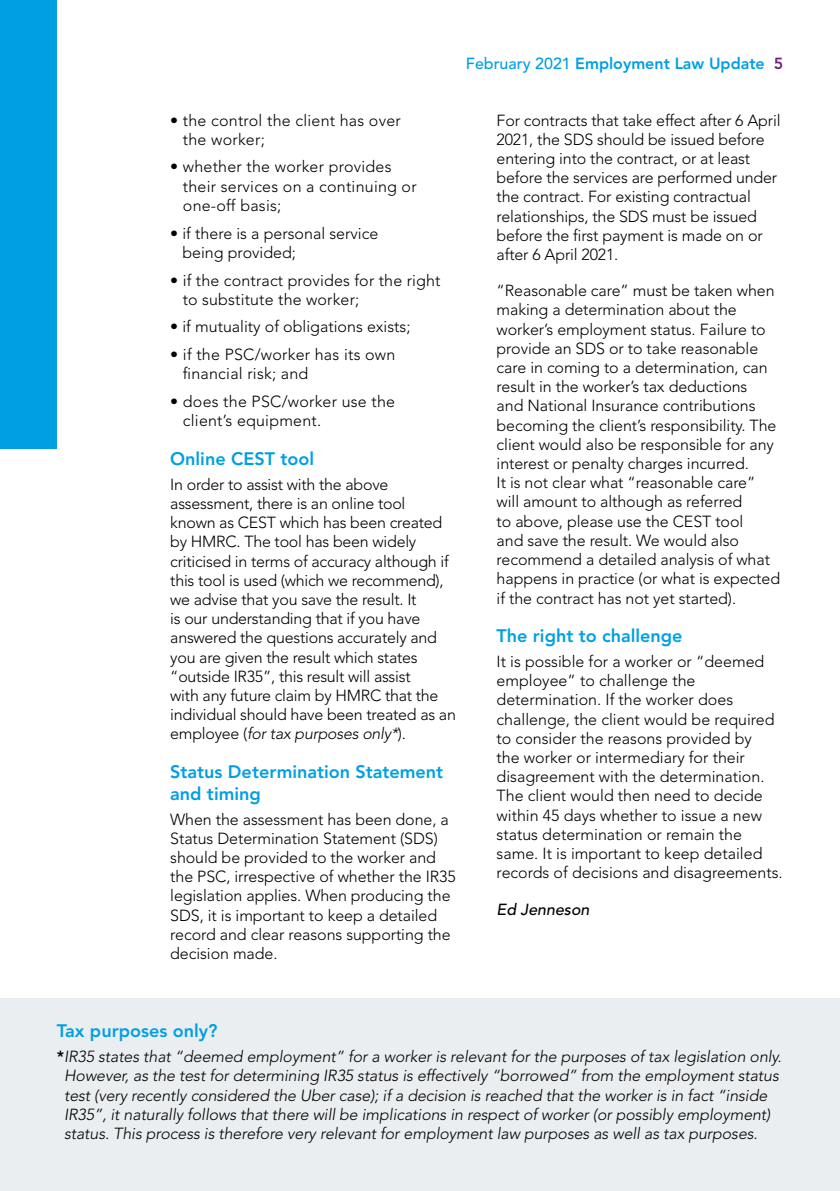
<style>
.page{position:relative;width:840px;height:1191px;background:#fff}
.page>*{position:absolute;margin:0;border:0;box-sizing:border-box;transform-origin:0 0}
.t1{font:800 18px/21.6px "Avenir LT Pro";color:#009fe3}
.t2{font:300 16px/19.2px "Avenir LT Std";letter-spacing:-.005em;color:#000}
.t3{font:italic 300 16px/19.2px "Avenir LT Std";letter-spacing:-.005em;color:#000}
.t4{font:300 16px/19.2px "Avenir LT Std";letter-spacing:.015em;color:#000}
.t5{font:800 16px "Avenir LT Pro";color:#009fe3}
.t6{font:italic 500 16px "Avenir LT Pro";color:#000}
.s1{font-weight:500}
.s2{color:#742281}
.s3{font-style:italic}
.s4{font-family:"Avenir LT Pro";font-weight:800;font-style:normal}
</style>
<div class="page">
<div style="left:0;top:0;width:57px;height:448px;background:#009fe3"></div>
<div style="left:0;top:998px;width:839px;height:193px;background:#ebeef0"></div>
<p class="t5" style="left:465px;top:54px;width:319px"><span class="s1">February 2021</span> Employment Law Update <span class="s2">5</span></p>
<p class="t4" style="left:183px;top:110px;width:219px;text-indent:-13px">• the control the client has over the worker;</p>
<p class="t4" style="left:183px;top:157px;width:235px;text-indent:-13px">• whether the worker provides their services on a continuing or one-off basis;</p>
<p class="t2" style="left:182px;top:223px;width:197px;text-indent:-12px">• if there is a personal service being provided;</p>
<p class="t2" style="left:183px;top:270px;width:259px;text-indent:-12px">• if the contract provides for the right to substitute the worker;</p>
<p class="t2" style="left:170px;top:317px;width:242px">• if mutuality of obligations exists;</p>
<p class="t4" style="left:183px;top:345px;width:214px;text-indent:-13px">• if the PSC/worker has its own financial risk; and</p>
<p class="t4" style="left:183px;top:392px;width:214px;text-indent:-13px">• does the PSC/worker use the client’s equipment.</p>
<p class="t1" style="left:170px;top:448px;width:145px">Online CEST tool</p>
<p class="t2" style="left:170px;top:475px;width:287px">In order to assist with the above assessment, there is an online tool<br>known as CEST which has been created by HMRC. The tool has been widely criticised in terms of accuracy although if this tool is used (which we recommend), we advise that you save the result. It<br>is our understanding that if you have answered the questions accurately and you are given the result which states “outside IR35”, this result will assist<br>with any future claim by HMRC that the individual should have been treated as an employee (<span class="s3">for tax purposes only*</span>).</p>
<p class="t1" style="left:170px;top:761px;width:274px">Status Determination Statement and timing</p>
<p class="t2" style="left:170px;top:809px;width:287px">When the assessment has been done, a Status Determination Statement (SDS) should be provided to the worker and the PSC, irrespective of whether the IR35 legislation applies. When producing the SDS, it is important to keep a detailed record and clear reasons supporting the decision made.</p>
<p class="t2" style="left:496px;top:110px;width:285px">For contracts that take effect after 6 April 2021, the SDS should be issued before entering into the contract, or at least before the services are performed under the contract. For existing contractual relationships, the SDS must be issued before the first payment is made on or after 6 April 2021.</p>
<p class="t2" style="left:496px;top:281px;width:285px">“Reasonable care” must be taken when making a determination about the worker’s employment status. Failure to provide an SDS or to take reasonable care in coming to a determination, can result in the worker’s tax deductions<br>and National Insurance contributions becoming the client’s responsibility. The client would also be responsible for any interest or penalty charges incurred.<br>It is not clear what “reasonable care” will amount to although as referred<br>to above, please use the CEST tool<br>and save the result. We would also recommend a detailed analysis of what happens in practice (or what is expected if the contract has not yet started).</p>
<p class="t1" style="left:496px;top:625px;width:187px">The right to challenge</p>
<p class="t2" style="left:496px;top:652px;width:287px">It is possible for a worker or “deemed employee” to challenge the determination. If the worker does challenge, the client would be required to consider the reasons provided by<br>the worker or intermediary for their disagreement with the determination.<br>The client would then need to decide within 45 days whether to issue a new status determination or remain the same. It is important to keep detailed records of decisions and disagreements.</p>
<p class="t6" style="left:496px;top:899px;width:94px">Ed Jenneson</p>
<p class="t1" style="left:57px;top:1020px;width:162px">Tax purposes only?</p>
<p class="t3" style="left:64px;top:1047px;width:718px;text-indent:-7px"><span class="s4">*</span>IR35 states that “deemed employment” for a worker is relevant for the purposes of tax legislation only.<br>However, as the test for determining IR35 status is effectively “borrowed” from the employment status test (very recently considered the Uber case); if a decision is reached that the worker is in fact “inside IR35”, it naturally follows that there will be implications in respect of worker (or possibly employment) status. This process is therefore very relevant for employment law purposes as well as tax purposes.</p>
</div>
